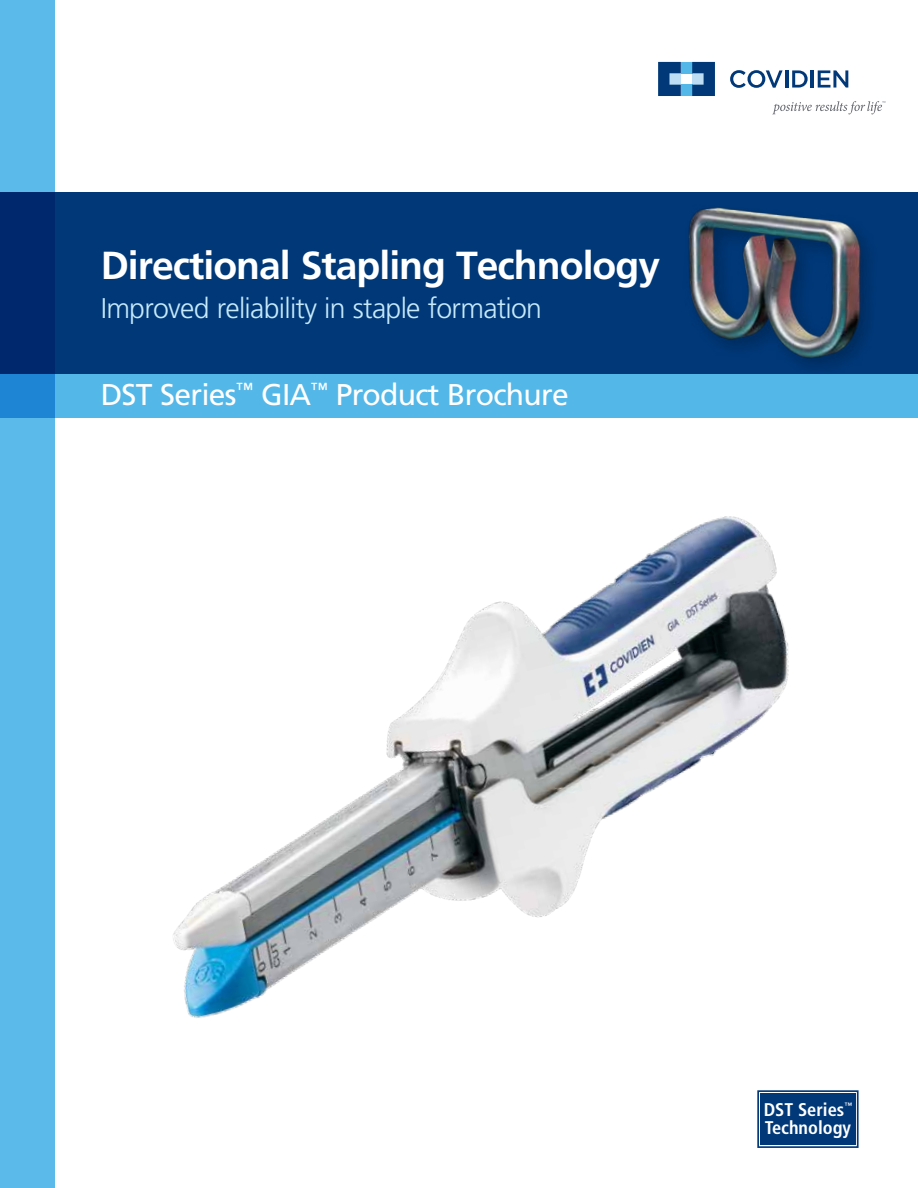
<style>
.page{position:relative;width:918px;height:1188px;background:#fff}
.page>*{position:absolute;margin:0;border:0;box-sizing:border-box;transform-origin:0 0}
.t1{font:700 39.15px "Frutiger LT Std";letter-spacing:-.025em;color:#fff}
.t2{font:30px "Frutiger LT Std";letter-spacing:-.025em;color:#fff}
.t3{font:300 28.5px "Frutiger LT Std";letter-spacing:-.025em;color:#c7eafb}
.t4{font:700 condensed 18.3px "Frutiger LT Std";color:#fff}
.t5{font:700 condensed 7.8px "Frutiger LT Std";color:#fff}
</style>
<div class="page">
<img style="left:54px;top:455px;width:735px;height:623px">
<div style="left:0;top:192px;width:918px;height:182px;background:#003878"></div>
<svg style="left:730px;top:70px;width:53px;height:18px"></svg>
<hr style="left:785px;top:70px;width:3px;height:18px;background:#003878">
<svg style="left:792px;top:70px;width:16px;height:18px"></svg>
<hr style="left:811px;top:70px;width:3px;height:18px;background:#003878">
<svg style="left:818px;top:70px;width:30px;height:18px"></svg>
<div style="left:681px;top:62px;width:11px;height:11px;background:#53b7e8"></div>
<div style="left:681px;top:85px;width:11px;height:11px;background:#53b7e8"></div>
<svg style="left:658px;top:62px;width:23px;height:34px"></svg>
<svg style="left:692px;top:62px;width:23px;height:34px"></svg>
<svg style="left:773px;top:101px;width:112px;height:13px"></svg>
<svg style="left:0;top:0;width:54px;height:1188px;fill:#5bbae9"></svg>
<div style="left:0;top:374px;width:918px;height:44px;background:#53b7e8"></div>
<img style="left:688px;top:207px;width:181px;height:160px">
<div style="left:757px;top:1090px;width:102px;height:58px;border:2px solid #003878"></div>
<div style="left:760px;top:1093px;width:96px;height:52px;background:#003878"></div>
<h1 class="t1" style="left:101px;top:242px;width:561px">Directional Stapling Technology</h1>
<p class="t3" style="left:101px;top:292px;width:443px">Improved reliability in staple formation</p>
<p class="t2" style="left:101px;top:377px;width:469px">DST Series<sup>™</sup> GIA<sup>™</sup> Product Brochure</p>
<p class="t4" style="left:764px;top:1098px;width:82px">DST Series</p>
<p class="t5" style="left:844px;top:1100px;width:9px">™</p>
<p class="t4" style="left:765px;top:1117px;width:88px">Technology</p>
</div>
